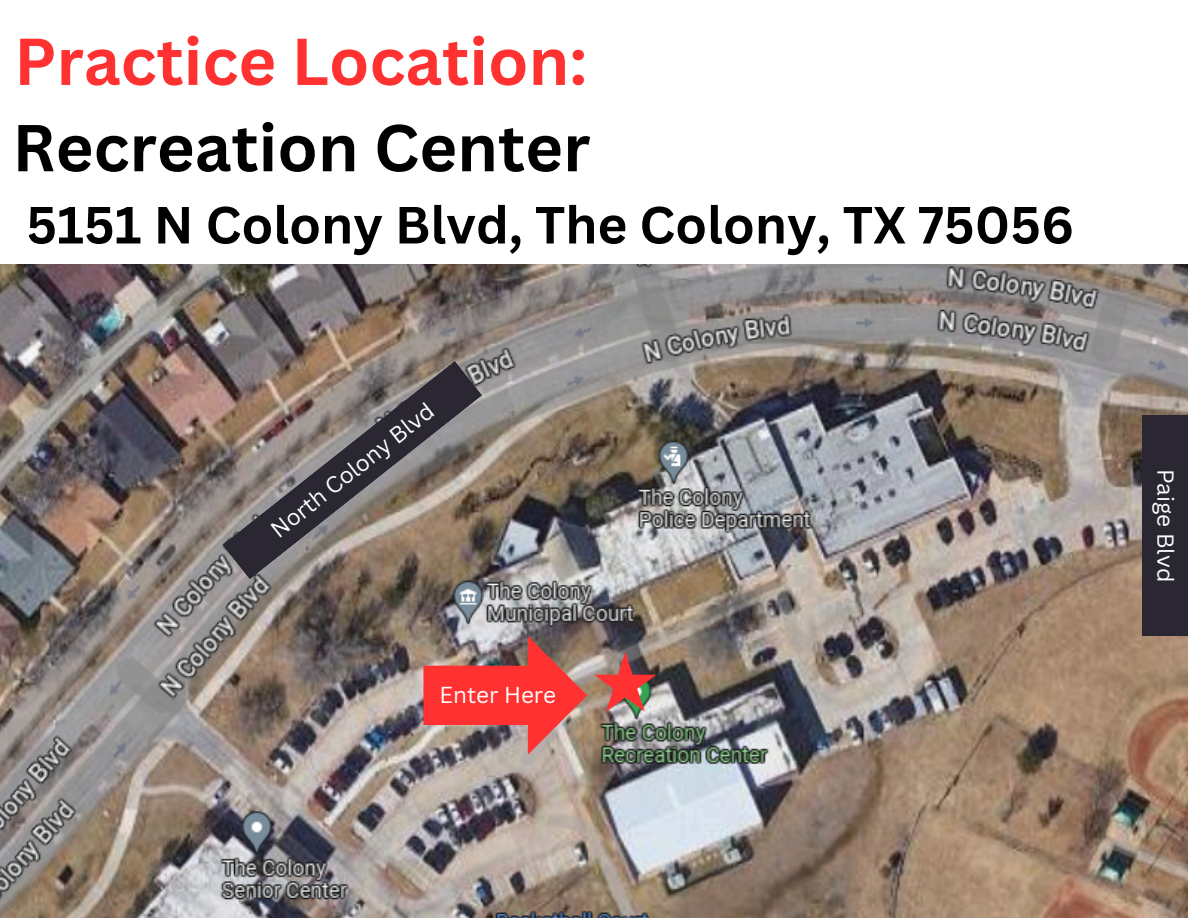
<style>
.page{position:relative;width:1188px;height:918px;background:#fff}
.page>*{position:absolute;margin:0;border:0;box-sizing:border-box;transform-origin:0 0}
.t1{font:700 64.8px "Canva Sans";color:#ff3131}
.t2{font:700 64.8px "Canva Sans";color:#000}
.t3{font:700 51.15px "Canva Sans";color:#000}
.t4{font:22.5px "Canva Sans";color:#fff}
</style>
<div class="page">
<img style="left:0;top:264px;width:1188px;height:654px">
<img style="left:594px;top:652px;width:63px;height:60px">
<svg style="left:222px;top:361px;width:260px;height:218px;background:#776c68"></svg>
<img style="left:423px;top:636px;width:164px;height:119px">
<div style="left:1142px;top:415px;width:46px;height:221px;background:#2a2733"></div>
<p class="t1" style="left:14px;top:16px;width:574px">Practice Location:</p>
<p class="t2" style="left:12px;top:102px;width:579px">Recreation Center</p>
<p class="t3" style="left:26px;top:189px;width:1049px">5151 N Colony Blvd, The Colony, TX 75056</p>
<h1 class="t4" style="left:264px;top:520px;width:202px;rotate:-38deg">North Colony Blvd</h1>
<h2 class="t4" style="left:440px;top:679px;width:118px">Enter Here</h2>
<p class="t4" style="left:1182px;top:469px;width:115px;rotate:90deg">Paige Blvd</p>
</div>
